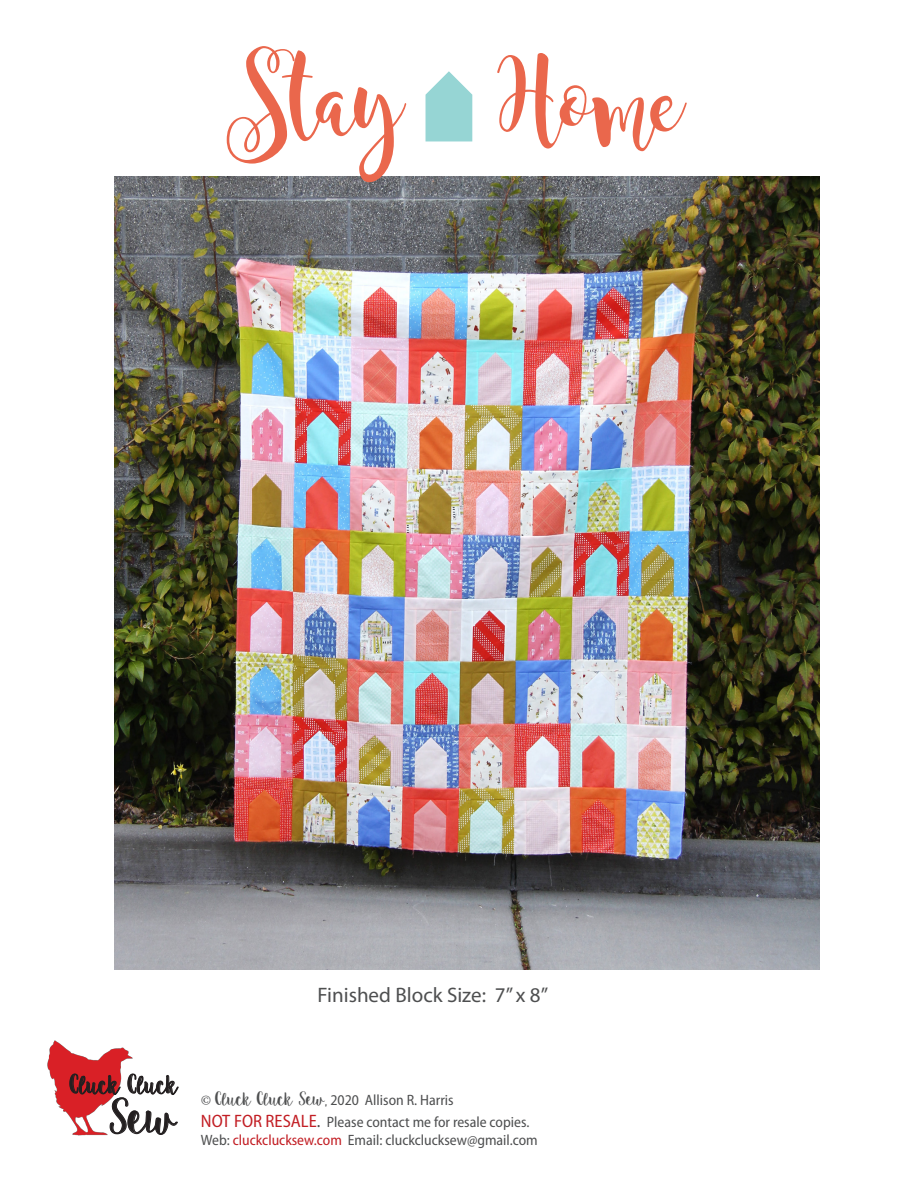
<style>
.page{position:relative;width:918px;height:1188px;background:#fff}
.page>*{position:absolute;margin:0;border:0;box-sizing:border-box;transform-origin:0 0}
.t1{font:72px "Magnolia Sky";letter-spacing:-.01em;color:#ea674c}
.t2{font:46.35px "Sweet Pea";color:#231f20}
.t3{font:24.9px "Sweet Pea";letter-spacing:-.06em;color:#231f20}
.t4{font:21px "Myriad Pro";color:#4e4f50}
.t5{font:semi-condensed 15px "Myriad Pro";color:#4e4f50}
.s1{font-family:"Minion Pro";font-stretch:normal}
.s2{font-family:"Sweet Pea";font-stretch:normal;font-size:18px}
.s3{font-size:18px;color:#c21e24}
.s4{font-size:18px}
.s5{color:#c21e24}
</style>
<div class="page">
<img style="left:114px;top:176px;width:706px;height:793px">
<img style="left:47px;top:1040px;width:88px;height:96px">
<svg style="left:70px;top:1074px;width:109px;height:61px"></svg>
<svg style="left:426px;top:71px;width:46px;height:70px"></svg>
<p class="t1" style="left:233px;top:65px;width:174px">Stay</p>
<p class="t1" style="left:508px;top:65px;width:179px">Home</p>
<p class="t4" style="left:318px;top:982px;width:232px">Finished Block Size: 7” x 8”</p>
<p class="t3" style="left:69px;top:1070px;width:110px">Cluck Cluck</p>
<p class="t2" style="left:109px;top:1090px;width:70px">Sew</p>
<p class="t5" style="left:201px;top:1092px;width:254px"><span class="s1">©</span> <span class="s2">Cluck Cluck Sew,</span> 2020 Allison R. Harris</p>
<p class="t5" style="left:201px;top:1114px;width:330px"><span class="s3">NOT FOR RESALE</span><span class="s4">.</span> Please contact me for resale copies.</p>
<p class="t5" style="left:201px;top:1132px;width:338px">Web: <span class="s5">cluckclucksew.com</span> Email: cluckclucksew@gmail.com</p>
</div>
